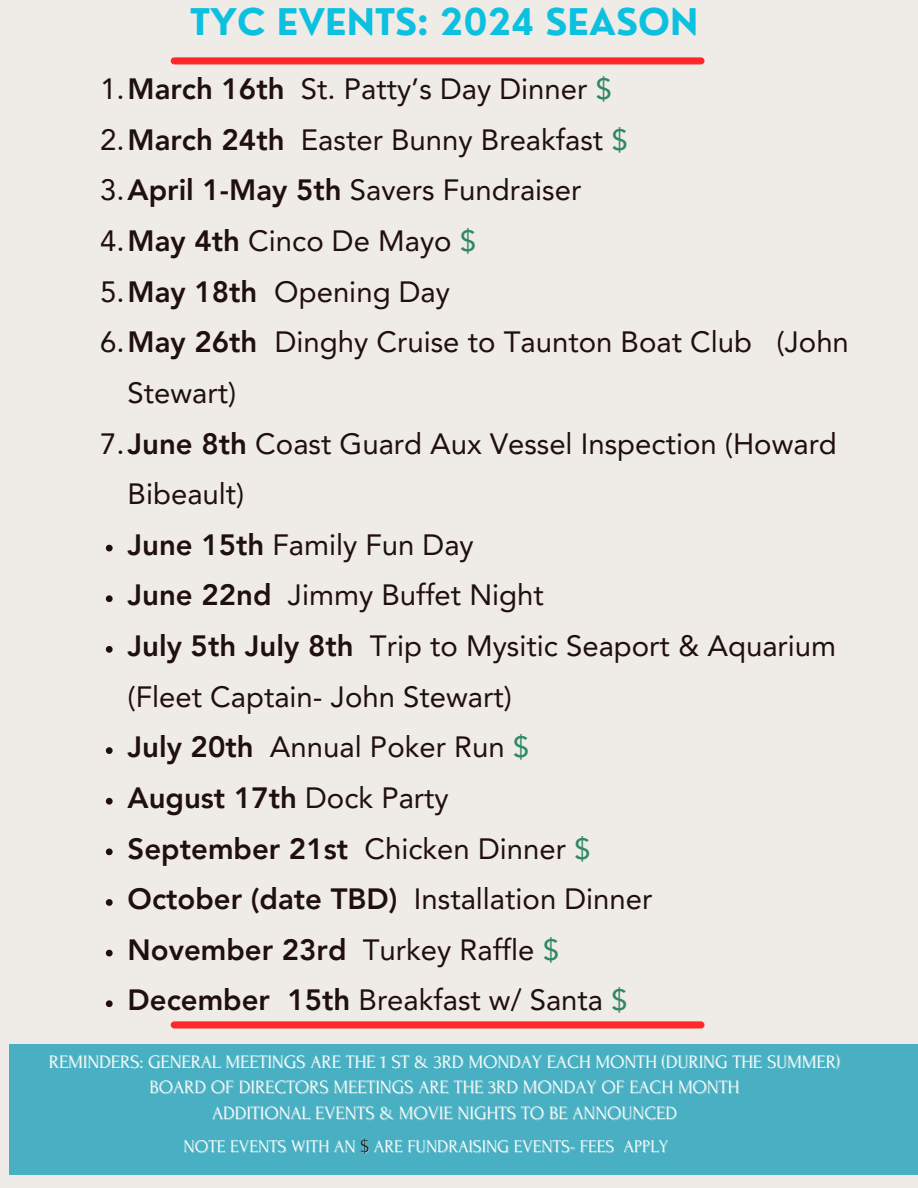
<style>
.page{position:relative;width:918px;height:1188px;background:#efebe7}
.page>*{position:absolute;margin:0;border:0;box-sizing:border-box;transform-origin:0 0}
.t1{font:700 35.85px "Nourd";color:#0cc0df}
.t2{font:29.4px/50.7px "Avenir LT Pro";color:#200f0f}
.t3{font:800 29.4px "Avenir LT Pro";color:#200f0f}
.t4{font:18.9px/26px "Forum";color:#fff;text-align:center}
.t5{font:17.85px "Forum";color:#fff}
.s1{font-weight:800}
.s2{color:#2f8963}
.s3{font-weight:400}
.s4{font-weight:400;color:#2f8963}
.s5{color:rgb(255 255 255/.4)}
</style>
<div class="page">
<div style="left:9px;top:1044px;width:909px;height:130px;background:#48b0c2"></div>
<div style="left:174px;top:57px;width:527px;height:7px;background:#ff2929"></div>
<div style="left:174px;top:1021px;width:527px;height:7px;background:#ff2929"></div>
<svg style="left:106px;top:545px;width:7px;height:6px"></svg>
<svg style="left:106px;top:595px;width:7px;height:7px"></svg>
<svg style="left:106px;top:646px;width:7px;height:7px"></svg>
<svg style="left:106px;top:747px;width:7px;height:7px"></svg>
<svg style="left:106px;top:798px;width:7px;height:7px"></svg>
<svg style="left:106px;top:848px;width:7px;height:7px"></svg>
<svg style="left:106px;top:899px;width:7px;height:7px"></svg>
<svg style="left:106px;top:950px;width:7px;height:6px"></svg>
<svg style="left:106px;top:1000px;width:7px;height:7px"></svg>
<h1 class="t1" style="left:190px;top:-1px;width:510px">TYC EVENTS: 2024 SEASON</h1>
<p class="t2" style="left:100px;top:66px;width:513px">1.<span class="s1">March 16th</span> St. Patty’s Day Dinner <span class="s2">$</span></p>
<p class="t2" style="left:100px;top:117px;width:529px">2.<span class="s1">March 24th</span> Easter Bunny Breakfast <span class="s2">$</span></p>
<p class="t2" style="left:100px;top:168px;width:483px">3.<span class="s1">April 1-May 5th</span> Savers Fundraiser</p>
<p class="t2" style="left:100px;top:218px;width:377px">4.<span class="s1">May 4th</span> Cinco De Mayo <span class="s2">$</span></p>
<p class="t2" style="left:100px;top:269px;width:351px">5.<span class="s1">May 18th</span> Opening Day<br>6.<span class="s1">May 26th</span></p>
<p class="t2" style="left:275px;top:319px;width:576px">Dinghy Cruise to Taunton Boat Club (John</p>
<p class="t2" style="left:128px;top:370px;width:110px">Stewart)</p>
<p class="t2" style="left:128px;top:421px;width:711px;text-indent:-27px">7.<span class="s1">June 8th</span> Coast Guard Aux Vessel Inspection (Howard<br>Bibeault)</p>
<p class="t2" style="left:128px;top:522px;width:348px"><span class="s1">June 15th</span> Family Fun Day</p>
<p class="t2" style="left:128px;top:573px;width:418px"><span class="s1">June 22nd</span> Jimmy Buffet Night</p>
<p class="t2" style="left:128px;top:623px;width:710px"><span class="s1">July 5th July 8th</span> Trip to Mysitic Seaport &amp; Aquarium (Fleet Captain- John Stewart)</p>
<p class="t2" style="left:128px;top:724px;width:403px"><span class="s1">July 20th</span> Annual Poker Run <span class="s2">$</span></p>
<p class="t3" style="left:128px;top:786px;width:323px">August 17th <span class="s3">Dock Party</span></p>
<p class="t3" style="left:128px;top:836px;width:464px">September 21st <span class="s3">Chicken Dinner</span> <span class="s4">$</span></p>
<p class="t2" style="left:128px;top:876px;width:526px"><span class="s1">October (date TBD)</span> Installation Dinner</p>
<p class="t2" style="left:128px;top:927px;width:502px"><span class="s1">November 23rd</span> Turkey Raffle <span class="s2">$<br></span><span class="s1">December 15th</span> Breakfast w/ Santa <span class="s2">$</span></p>
<p class="t4" style="left:49px;top:1049px;width:793px">REMINDERS: GENERAL MEETINGS ARE THE 1 ST &amp; 3RD MONDAY EACH MONTH (DURING THE SUMMER)<br>BOARD OF DIRECTORS MEETINGS ARE THE 3RD MONDAY OF EACH MONTH</p>
<p class="t4" style="left:212px;top:1101px;width:466px">ADDITIONAL EVENTS &amp; MOVIE NIGHTS TO BE ANNOUNCED</p>
<p class="t5" style="left:184px;top:1137px;width:487px">NOTE EVENTS WITH AN <span class="s5">$</span> ARE FUNDRAISING EVENTS- FEES <span class="s5">APPLY</span></p>
</div>
